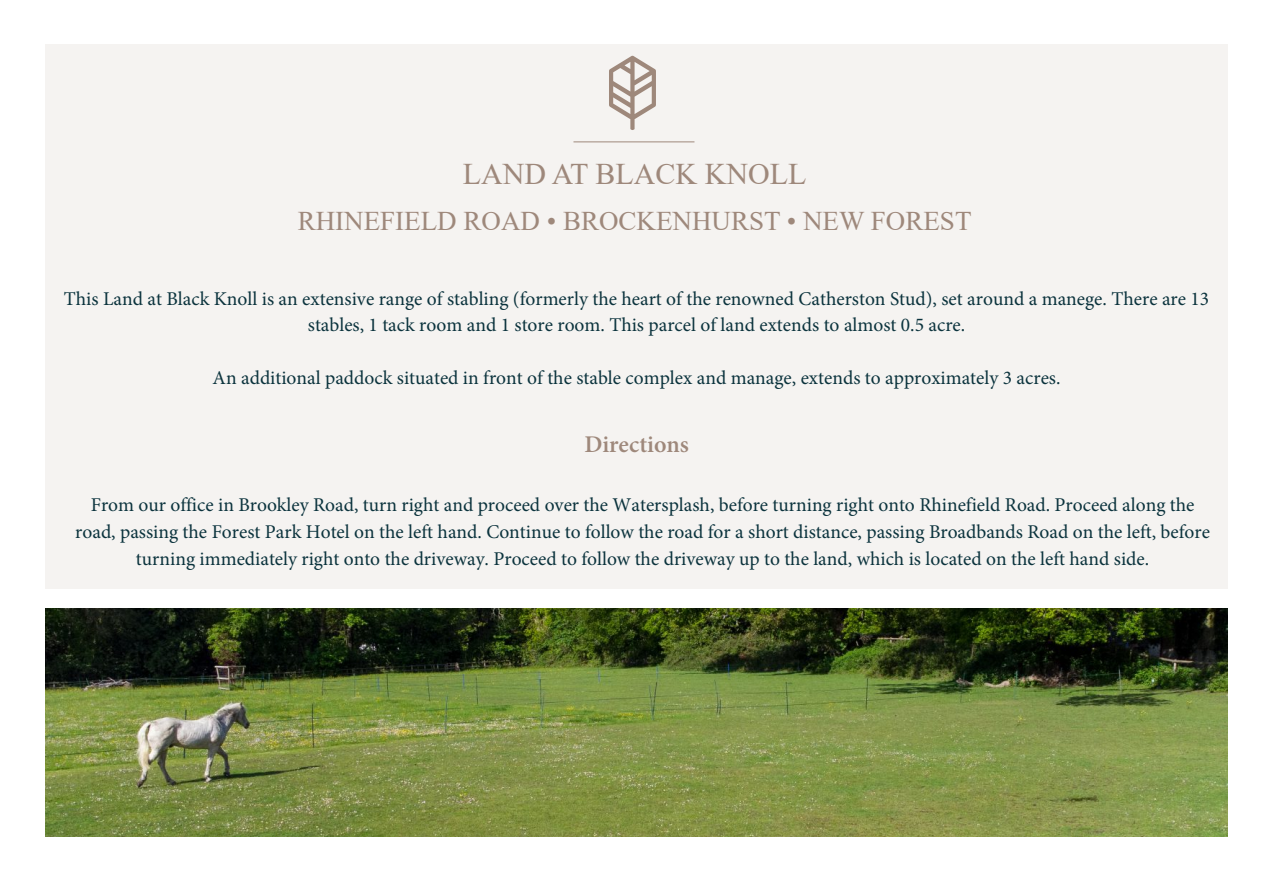
<style>
.page{position:relative;width:1263px;height:893px;background:#fff}
.page>*{position:absolute;margin:0;border:0;box-sizing:border-box;transform-origin:0 0}
.t1{font:30px "Times New Roman";color:#9e887b}
.t2{font:27px "Times New Roman";color:#9e887b}
.t3{font:600 24px "Minion Pro";color:#9e887b}
.t4{font:19.5px/27px "Minion Pro";color:#0b333d;text-align:center}
</style>
<div class="page">
<div style="left:45px;top:44px;width:1183px;height:544px;background:#f5f3f1"></div>
<hr style="left:573px;top:141px;width:121px;height:1px;background:#9e887b">
<svg style="left:609px;top:56px;width:47px;height:74px"></svg>
<img style="left:45px;top:609px;width:1183px;height:228px">
<h1 class="t1" style="left:463px;top:163px;width:345px">LAND AT BLACK KNOLL</h1>
<h2 class="t2" style="left:298px;top:212px;width:675px">RHINEFIELD ROAD • BROCKENHURST • NEW FOREST</h2>
<p class="t4" style="left:64px;top:287px;width:1147px;line-height:26.2px">This Land at Black Knoll is an extensive range of stabling (formerly the heart of the renowned Catherston Stud), set around a manege. There are 13 stables, 1 tack room and 1 store room. This parcel of land extends to almost 0.5 acre.</p>
<p class="t4" style="left:213px;top:366px;width:849px">An additional paddock situated in front of the stable complex and manage, extends to approximately 3 acres.</p>
<p class="t3" style="left:584px;top:434px;width:106px">Directions</p>
<p class="t4" style="left:75px;top:493px;width:1136px">From our office in Brookley Road, turn right and proceed over the Watersplash, before turning right onto Rhinefield Road. Proceed along the road, passing the Forest Park Hotel on the left hand. Continue to follow the road for a short distance, passing Broadbands Road on the left, before turning immediately right onto the driveway. Proceed to follow the driveway up to the land, which is located on the left hand side.</p>
</div>
